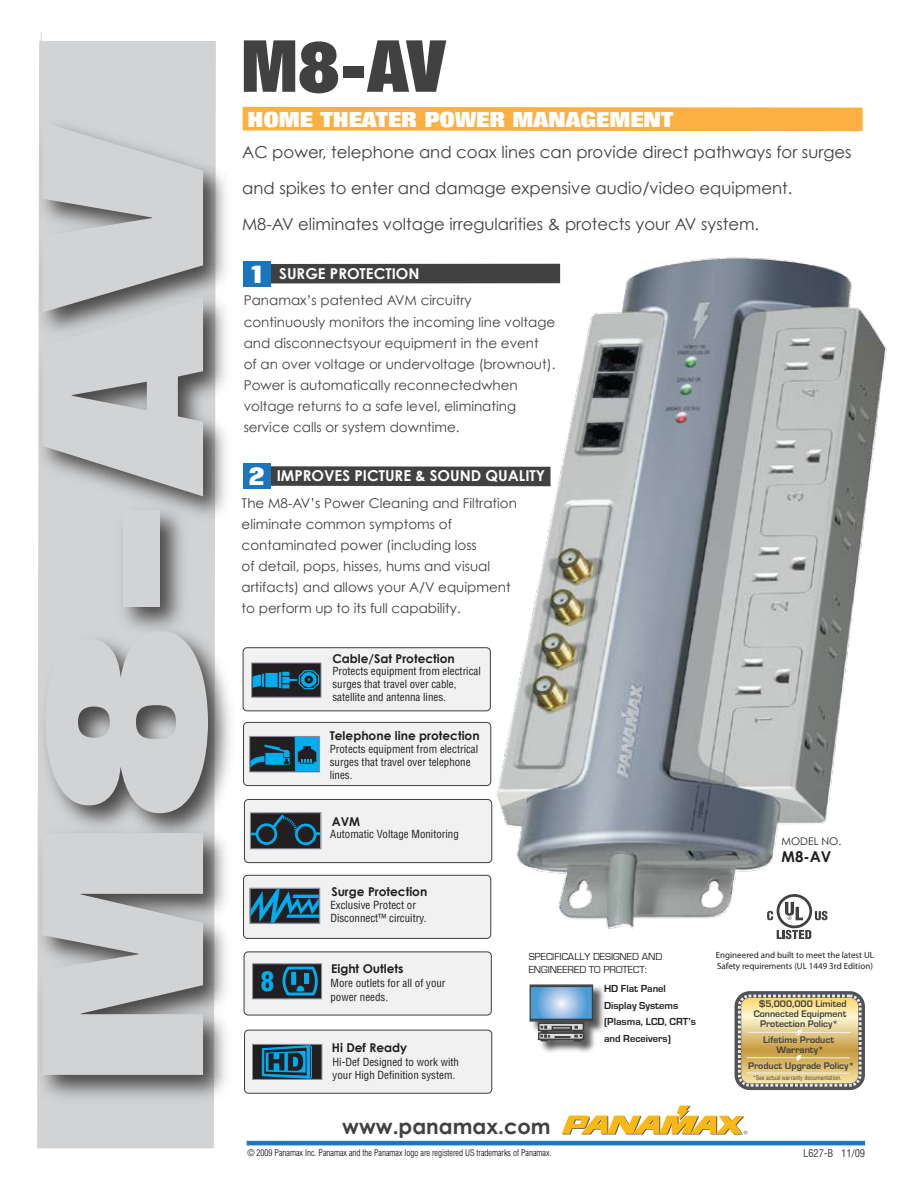
<style>
.page{position:relative;width:918px;height:1188px;background:#fff}
.page>*{position:absolute;margin:0;border:0;box-sizing:border-box;transform-origin:0 0}
.t1{font:800 225px "Folio";color:#d1d3d4;scale:1.19 1}
.t2{font:800 72px "Folio";color:#414142;scale:.79 1}
.t3{font:900 condensed 26.4px "Helvetica";color:#00aeef}
.t4{font:800 25.5px "Folio";color:#fff;scale:.86 1}
.t5{font:800 21px "Folio";color:#fff}
.t6{font:700 21px "Century Gothic";color:#414142}
.t7{font:16.5px/36px "Century Gothic";color:#404041}
.t8{font:700 15px "Century Gothic";color:#fff}
.t9{font:700 15px "Century Gothic";color:#231f20}
.t10{font:13.5px/21px "Century Gothic";color:#414142}
.t11{font:13.5px/21px "Century Gothic";color:#404041}
.t12{font:700 12.15px "Century Gothic";color:#231f20}
.t13{font:condensed 10.95px/13px "Helvetica";color:#231f20}
.t14{font:700 10.5px/16.5px "Eurostile";color:#231f20}
.t15{font:10.5px/13.5px "Eurostile";color:#231f20}
.t16{font:condensed 10.5px "Helvetica";color:#404041}
.t17{font:10.5px "Century Gothic";color:#231f20}
.t18{font:700 9.9px/9.8px "Eurostile";color:#414142;text-align:center}
.t19{font:300 condensed 9px "Helvetica";color:#010101}
.t20{font:9px/10.8px "Myriad Pro";color:#231f20}
.t21{font:condensed 6.15px "Helvetica";color:#414142}
</style>
<div class="page">
<div style="left:37px;top:41px;width:179px;height:1107px;background:#d1d3d4"></div>
<img style="left:486px;top:257px;width:401px;height:683px">
<div style="left:243px;top:107px;width:620px;height:24px;background:#fbb040"></div>
<div style="left:247px;top:1141px;width:618px;height:4px;background:#1b75bc;border:1px solid #1b75bc"></div>
<div style="left:246px;top:264px;width:314px;height:20px;background:#414142"></div>
<div style="left:291px;top:466px;width:260px;height:20px;background:#414142"></div>
<svg style="left:39px;top:32px;width:2px;height:1107px"></svg>
<img style="left:37px;top:110px;width:254px;height:1013px">
<div style="left:735px;top:991px;width:130px;height:99px;border:7px solid #414142;border-radius:12px"></div>
<svg style="left:738px;top:995px;width:124px;height:92px;background:#dcc68a"></svg>
<img style="left:529px;top:984px;width:75px;height:68px">
<svg style="left:532px;top:987px;width:59px;height:32px;background:#82b4de"></svg>
<div style="left:530px;top:984px;width:63px;height:38px;border:1px solid #404041"></div>
<hr style="left:530px;top:1019px;width:62px;height:1px;background:#404041">
<hr style="left:531px;top:986px;width:61px;height:1px;background:#404041">
<svg style="left:538px;top:1022px;width:46px;height:9px"></svg>
<div style="left:538px;top:1032px;width:46px;height:8px;border:2px solid #404041"></div>
<svg style="left:540px;top:1026px;width:42px;height:16px"></svg>
<svg style="left:562px;top:1106px;width:186px;height:29px"></svg>
<svg style="left:767px;top:892px;width:61px;height:47px"></svg>
<div style="left:243px;top:648px;width:247px;height:63px;background:#f1f1f2;border-radius:4px"></div>
<div style="left:243px;top:647px;width:248px;height:64px;border:1px solid #414142;border-radius:4px"></div>
<div style="left:244px;top:722px;width:247px;height:64px;background:#f1f1f2;border-radius:4px"></div>
<div style="left:243px;top:722px;width:248px;height:64px;border:1px solid #414142;border-radius:4px"></div>
<div style="left:244px;top:875px;width:247px;height:63px;background:#f1f1f2;border-radius:4px"></div>
<div style="left:243px;top:875px;width:248px;height:64px;border:1px solid #414142;border-radius:4px"></div>
<div style="left:244px;top:952px;width:247px;height:63px;background:#f1f1f2;border-radius:4px"></div>
<div style="left:244px;top:951px;width:248px;height:65px;border:1px solid #414142;border-radius:4px"></div>
<div style="left:245px;top:1030px;width:247px;height:63px;background:#f1f1f2;border-radius:4px"></div>
<div style="left:244px;top:1030px;width:248px;height:64px;border:1px solid #414142;border-radius:4px"></div>
<div style="left:252px;top:1044px;width:70px;height:36px;background:#231f20;border:1px solid #8b8f9e"></div>
<svg style="left:261px;top:1044px;width:51px;height:35px"></svg>
<div style="left:249px;top:888px;width:71px;height:36px;border:1px solid #8b8f9e"></div>
<svg style="left:251px;top:889px;width:68px;height:34px;background:#165770"></svg>
<div style="left:249px;top:736px;width:71px;height:36px;background:#231f20;border:1px solid #8b8f9e"></div>
<svg style="left:250px;top:744px;width:40px;height:24px"></svg>
<div style="left:295px;top:737px;width:24px;height:34px;background:#00aeef"></div>
<svg style="left:298px;top:746px;width:18px;height:18px"></svg>
<div style="left:251px;top:663px;width:70px;height:35px;background:#231f20;border:1px solid #8b8f9e"></div>
<div style="left:265px;top:673px;width:13px;height:14px;background:#00aeef"></div>
<svg style="left:279px;top:669px;width:41px;height:21px"></svg>
<svg style="left:253px;top:674px;width:11px;height:14px"></svg>
<div style="left:252px;top:963px;width:70px;height:36px;background:#231f20;border:1px solid #8b8f9e"></div>
<svg style="left:282px;top:966px;width:36px;height:30px"></svg>
<div style="left:244px;top:799px;width:248px;height:64px;background:#f1f1f2;border-radius:4px"></div>
<div style="left:244px;top:799px;width:248px;height:64px;border:1px solid #414142;border-radius:4px"></div>
<div style="left:251px;top:813px;width:69px;height:36px;background:#231f20"></div>
<div style="left:295px;top:824px;width:21px;height:21px;border:3px solid #00aeef;border-radius:50%"></div>
<svg style="left:315px;top:832px;width:4px;height:3px"></svg>
<div style="left:250px;top:812px;width:71px;height:37px;border:1px solid #8b8f9e"></div>
<div style="left:256px;top:823px;width:21px;height:22px;border:3px solid #00aeef;border-radius:50%"></div>
<svg style="left:270px;top:812px;width:28px;height:24px"></svg>
<h1 class="t1" style="left:-3px;top:1088px;width:818px;rotate:-90deg">M8-AV</h1>
<h2 class="t2" style="left:241px;top:26px;width:260px">M8-AV</h2>
<h3 class="t5" style="left:247px;top:107px;width:427px">HOME THEATER POWER MANAGEMENT</h3>
<h3 class="t7" style="left:242px;top:134px;width:611px">AC power, telephone and coax lines can provide direct pathways for surges and spikes to enter and damage expensive audio/video equipment.<br>M8-AV eliminates voltage irregularities &amp; protects your AV system.</h3>
<h3 class="t4" style="left:250px;top:260px;width:20px">1</h3>
<h3 class="t8" style="left:279px;top:265px;width:142px">SURGE PROTECTION</h3>
<p class="t10" style="left:244px;top:290px;width:313px">Panamax’s patented AVM circuitry continuously monitors the incoming line voltage and disconnectsyour equipment in the event<br>of an over voltage or undervoltage (brownout).<br>Power is automatically reconnectedwhen voltage returns to a safe level, eliminating service calls or system downtime.</p>
<h3 class="t4" style="left:249px;top:461px;width:20px">2</h3>
<h3 class="t8" style="left:277px;top:466px;width:270px">IMPROVES PICTURE &amp; SOUND QUALITY</h3>
<p class="t11" style="left:242px;top:493px;width:277px">The M8-AV’s Power Cleaning and Filtration eliminate common symptoms of contaminated power (including loss<br>of detail, pops, hisses, hums and visual artifacts) and allows your A/V equipment to perform up to its full capability.</p>
<p class="t12" style="left:332px;top:651px;width:124px">Cable/Sat Protection</p>
<p class="t13" style="left:332px;top:664px;width:150px">Protects equipment from electrical surges that travel over cable, satellite and antenna lines.</p>
<p class="t12" style="left:330px;top:728px;width:151px">Telephone line protection</p>
<p class="t13" style="left:330px;top:742px;width:150px">Protects equipment from electrical surges that travel over telephone lines.</p>
<p class="t12" style="left:332px;top:814px;width:30px">AVM</p>
<p class="t13" style="left:330px;top:827px;width:130px">Automatic Voltage Monitoring</p>
<p class="t12" style="left:331px;top:884px;width:97px">Surge Protection</p>
<h3 class="t3" style="left:261px;top:965px;width:15px">8</h3>
<p class="t13" style="left:330px;top:898px;width:98px">Exclusive Protect or<br>Disconnect™ circuitry.</p>
<p class="t12" style="left:331px;top:961px;width:74px">Eight Outlets</p>
<p class="t13" style="left:331px;top:977px;width:117px">More outlets for all of your power needs.</p>
<p class="t12" style="left:332px;top:1040px;width:77px">Hi Def Ready</p>
<p class="t13" style="left:333px;top:1056px;width:128px">Hi-Def Designed to work with your High Definition system.</p>
<p class="t15" style="left:529px;top:950px;width:135px">SPECIFICALLY DESIGNED AND<br>ENGINEERED TO PROTECT:</p>
<p class="t14" style="left:604px;top:981px;width:93px">HD Flat Panel<br>Display Systems (Plasma, LCD, CRT’s and Receivers)</p>
<h3 class="t6" style="left:342px;top:1113px;width:210px">www.panamax.com</h3>
<p class="t19" style="left:247px;top:1147px;width:306px">© 2009 Panamax Inc. Panamax and the Panamax logo are registered US trademarks of Panamax.</p>
<p class="t17" style="left:782px;top:835px;width:61px">MODEL NO.</p>
<h3 class="t9" style="left:782px;top:847px;width:51px">M8-AV</h3>
<p class="t20" style="left:716px;top:949px;width:160px">Engineered and built to meet the latest UL<br>Safety requirements (UL 1449 3rd Edition)</p>
<p class="t18" style="left:754px;top:999px;width:95px">$5,000,000 Limited<br>Connected Equipment<br>Protection Policy*</p>
<p class="t18" style="left:763px;top:1036px;width:72px;line-height:9.3px">Lifetime Product<br>Warranty*</p>
<p class="t18" style="left:748px;top:1061px;width:108px">Product Upgrade Policy*</p>
<p class="t21" style="left:753px;top:1074px;width:90px">*See actual warranty documentation.</p>
<p class="t16" style="left:803px;top:1146px;width:64px">L627-B 11/09</p>
</div>
